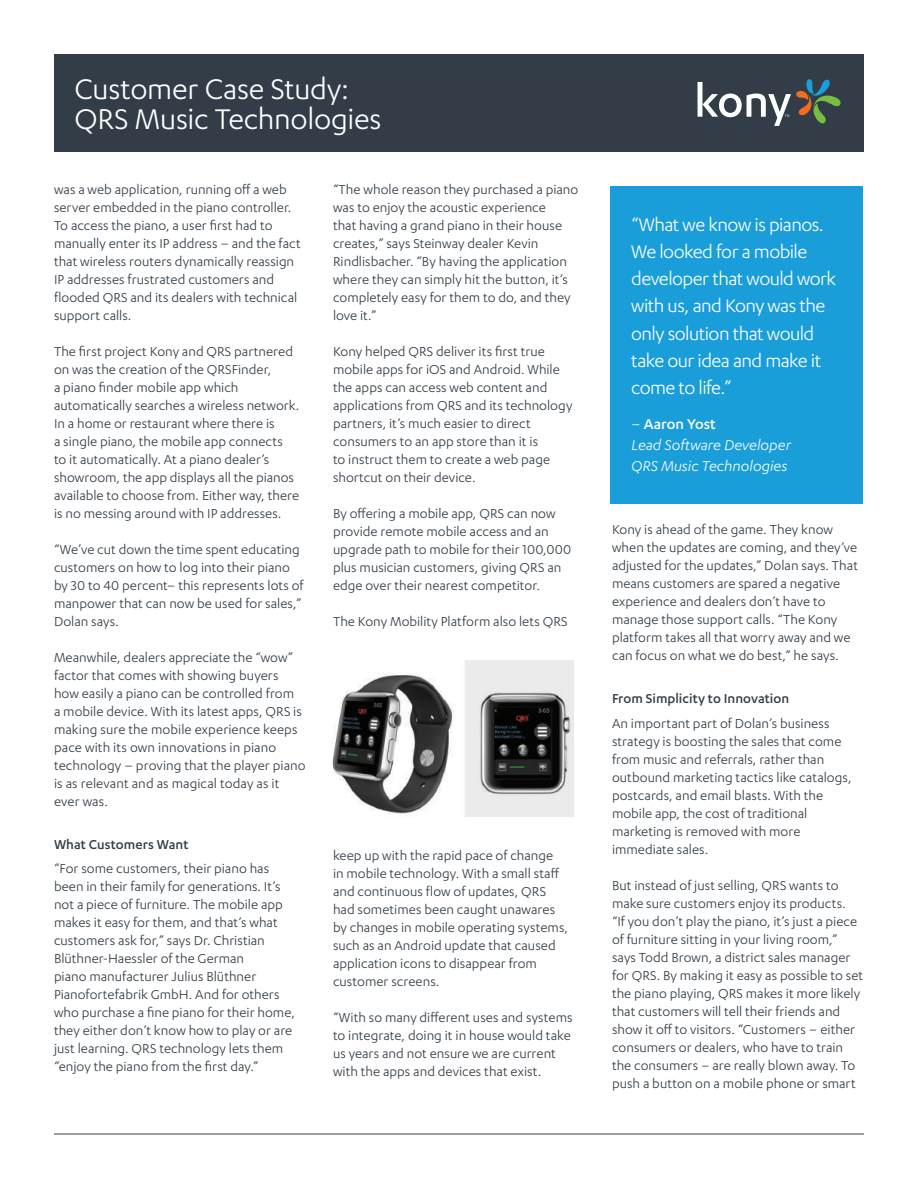
<style>
.page{position:relative;width:918px;height:1188px;background:#fff}
.page>*{position:absolute;margin:0;border:0;box-sizing:border-box;transform-origin:0 0}
.t1{font:33px/30px "Karbon";letter-spacing:-.01em;color:#fff}
.t2{font:21px/27px "Karbon";letter-spacing:-.025em;color:#fff}
.t3{font:italic 16.5px/21px "Karbon";color:#fff}
.t4{font:15px/18px "Karbon";color:#323d47}
.t5{font:500 15px "Karbon";letter-spacing:.005em;color:#323d47}
.s1{font-style:normal}
.s2{font-weight:500;font-style:normal}
</style>
<div class="page">
<hr style="left:54px;top:1134px;width:810px;height:1px;background:#323d47">
<div style="left:54px;top:54px;width:810px;height:97px;background:#323d47"></div>
<svg style="left:698px;top:79px;width:143px;height:47px"></svg>
<img style="left:332px;top:660px;width:242px;height:157px">
<div style="left:610px;top:186px;width:253px;height:317px;background:#199eda"></div>
<h1 class="t1" style="left:75px;top:73px;width:309px">Customer Case Study:<br>QRS Music Technologies</h1>
<p class="t4" style="left:54px;top:180px;width:248px">was a web application, running off a web server embedded in the piano controller.<br>To access the piano, a user first had to manually enter its IP address – and the fact that wireless routers dynamically reassign IP addresses frustrated customers and flooded QRS and its dealers with technical support calls.</p>
<p class="t4" style="left:54px;top:342px;width:247px">The first project Kony and QRS partnered on was the creation of the QRSFinder,<br>a piano finder mobile app which automatically searches a wireless network.<br>In a home or restaurant where there is<br>a single piano, the mobile app connects<br>to it automatically. At a piano dealer’s showroom, the app displays all the pianos available to choose from. Either way, there is no messing around with IP addresses.</p>
<p class="t4" style="left:54px;top:540px;width:251px">“We’ve cut down the time spent educating customers on how to log into their piano by 30 to 40 percent– this represents lots of manpower that can now be used for sales,” Dolan says.</p>
<p class="t4" style="left:54px;top:648px;width:253px">Meanwhile, dealers appreciate the “wow” factor that comes with showing buyers how easily a piano can be controlled from<br>a mobile device. With its latest apps, QRS is making sure the mobile experience keeps pace with its own innovations in piano technology – proving that the player piano is as relevant and as magical today as it ever was.</p>
<p class="t5" style="left:54px;top:836px;width:136px">What Customers Want</p>
<p class="t4" style="left:54px;top:859px;width:243px">“For some customers, their piano has been in their family for generations. It’s not a piece of furniture. The mobile app makes it easy for them, and that’s what customers ask for,” says Dr. Christian Blüthner-Haessler of the German<br>piano manufacturer Julius Blüthner Pianofortefabrik GmbH. And for others who purchase a fine piano for their home, they either don’t know how to play or are just learning. QRS technology lets them “enjoy the piano from the first day.”</p>
<p class="t4" style="left:333px;top:180px;width:247px">“The whole reason they purchased a piano was to enjoy the acoustic experience<br>that having a grand piano in their house creates,” says Steinway dealer Kevin Rindlisbacher. “By having the application where they can simply hit the button, it’s completely easy for them to do, and they love it.”</p>
<p class="t4" style="left:333px;top:342px;width:241px">Kony helped QRS deliver its first true mobile apps for iOS and Android. While the apps can access web content and applications from QRS and its technology partners, it’s much easier to direct consumers to an app store than it is<br>to instruct them to create a web page shortcut on their device.</p>
<p class="t4" style="left:333px;top:504px;width:240px">By offering a mobile app, QRS can now provide remote mobile access and an upgrade path to mobile for their 100,000 plus musician customers, giving QRS an edge over their nearest competitor.</p>
<p class="t4" style="left:333px;top:612px;width:236px">The Kony Mobility Platform also lets QRS</p>
<p class="t4" style="left:333px;top:846px;width:237px">keep up with the rapid pace of change<br>in mobile technology. With a small staff and continuous flow of updates, QRS had sometimes been caught unawares by changes in mobile operating systems, such as an Android update that caused application icons to disappear from customer screens.</p>
<p class="t4" style="left:333px;top:1008px;width:241px">“With so many different uses and systems to integrate, doing it in house would take us years and not ensure we are current with the apps and devices that exist.</p>
<h2 class="t2" style="left:631px;top:211px;width:207px">“What we know is pianos.<br>We looked for a mobile developer that would work with us, and Kony was the only solution that would take our idea and make it come to life.”</h2>
<p class="t3" style="left:631px;top:414px;width:161px"><span class="s1">–</span> <span class="s2">Aaron Yost<br></span>Lead Software Developer<br>QRS Music Technologies</p>
<p class="t4" style="left:612px;top:520px;width:248px">Kony is ahead of the game. They know when the updates are coming, and they’ve adjusted for the updates,” Dolan says. That means customers are spared a negative experience and dealers don’t have to manage those support calls. “The Kony platform takes all that worry away and we can focus on what we do best,” he says.</p>
<p class="t5" style="left:612px;top:690px;width:179px">From Simplicity to Innovation</p>
<p class="t4" style="left:612px;top:714px;width:241px">An important part of Dolan’s business strategy is boosting the sales that come from music and referrals, rather than outbound marketing tactics like catalogs, postcards, and email blasts. With the mobile app, the cost of traditional marketing is removed with more immediate sales.</p>
<p class="t4" style="left:612px;top:876px;width:253px">But instead of just selling, QRS wants to make sure customers enjoy its products.<br>“If you don’t play the piano, it’s just a piece of furniture sitting in your living room,” says Todd Brown, a district sales manager for QRS. By making it easy as possible to set the piano playing, QRS makes it more likely that customers will tell their friends and show it off to visitors. “Customers – either consumers or dealers, who have to train the consumers – are really blown away. To push a button on a mobile phone or smart</p>
</div>
